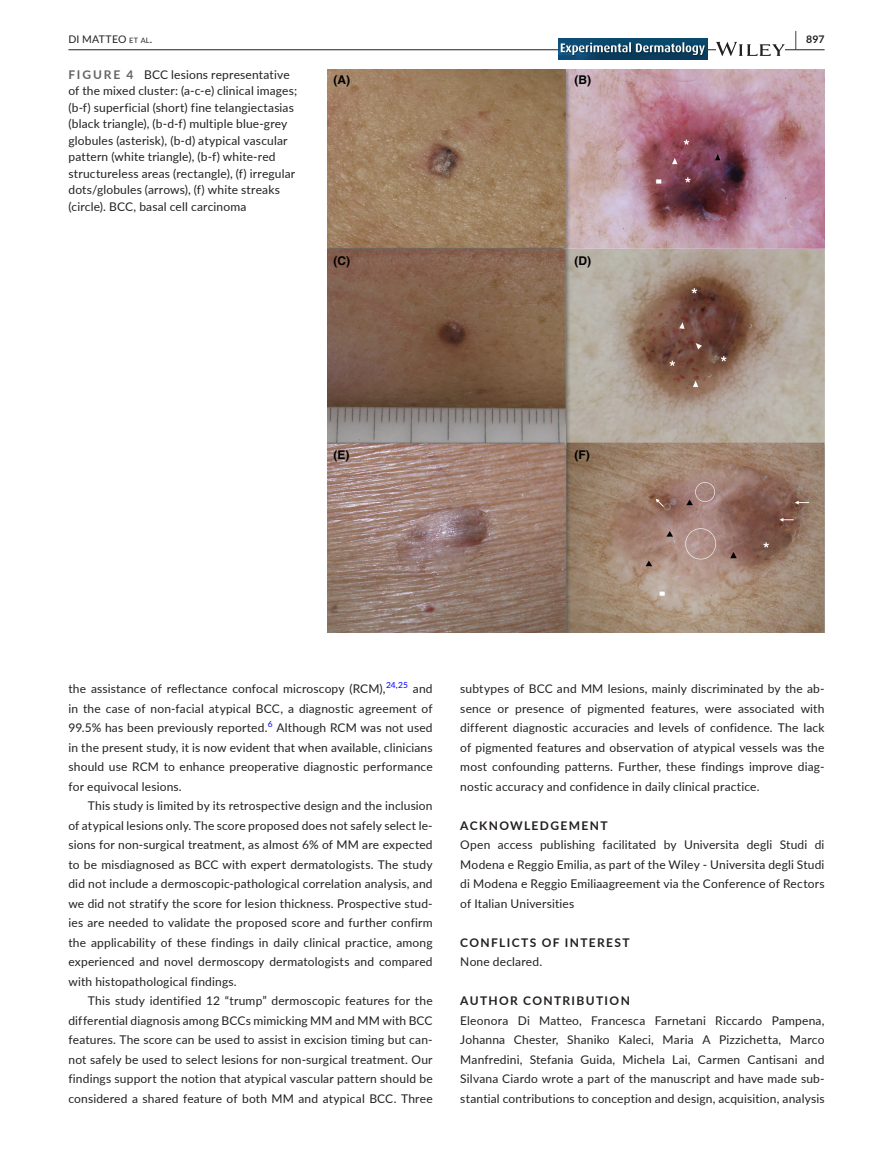
<style>
.page{position:relative;width:893px;height:1174px;background:#fff}
.page>*{position:absolute;margin:0;border:0;box-sizing:border-box;transform-origin:0 0}
.t1{font:12px/19.5px "Lato";letter-spacing:.015em;color:#231f20;text-align:justify}
.t2{font:700 12px "Lato";letter-spacing:.115em;color:#231f20}
.t3{font:700 12px "Helvetica";color:#000}
.t4{font:10.5px "Lato";letter-spacing:.02em;color:#231f20}
.t5{font:700 10.5px "Lato";color:#231f20}
.t6{font:8.4px "Lato";color:#00f}
.s1{font-size:7.35px}
.s2{font-size:19.5px}
.s3{font-weight:700;color:#636366}
</style>
<div class="page">
<hr style="left:68px;top:49px;width:756px;height:1px;background:#231f20">
<img style="left:559px;top:38px;width:149px;height:22px">
<svg style="left:716px;top:42px;width:69px;height:14px"></svg>
<img style="left:327px;top:69px;width:497px;height:563px">
<p class="t4" style="left:68px;top:31px;width:85px">DI MATTEO <span class="s1">et al</span>.</p>
<p class="t5" style="left:795px;top:31px;width:31px"><span class="s2">|</span> 897</p>
<p class="t1" style="left:68px;top:66px;width:230px;line-height:16.5px;text-align:left"><span class="s3">FIGURE 4</span> BCC lesions representative of the mixed cluster: (a-c-e) clinical images; (b-f) superficial (short) fine telangiectasias (black triangle), (b-d-f) multiple blue-grey globules (asterisk), (b-d) atypical vascular pattern (white triangle), (b-f) white-red structureless areas (rectangle), (f) irregular dots/globules (arrows), (f) white streaks (circle). BCC, basal cell carcinoma</p>
<p class="t3" style="left:334px;top:72px;width:18px">(A)</p>
<p class="t3" style="left:575px;top:72px;width:18px">(B)</p>
<p class="t3" style="left:334px;top:253px;width:18px">(C)</p>
<p class="t3" style="left:575px;top:253px;width:18px">(D)</p>
<p class="t3" style="left:334px;top:447px;width:17px">(E)</p>
<p class="t3" style="left:575px;top:447px;width:17px">(F)</p>
<p class="t1" style="left:68px;top:678px;width:319px">the assistance of reflectance confocal microscopy (RCM),</p>
<p class="t6" style="left:386px;top:679px;width:24px">24,25</p>
<p class="t1" style="left:68px;top:678px;width:366px;text-indent:344px">and in the case of non-facial atypical BCC, a diagnostic agreement of 99.5% has been previously reported.</p>
<p class="t6" style="left:268px;top:718px;width:6px">6</p>
<p class="t1" style="left:68px;top:717px;width:366px;text-indent:208px">Although RCM was not used in the present study, it is now evident that when available, clinicians should use RCM to enhance preoperative diagnostic performance for equivocal lesions.</p>
<p class="t1" style="left:68px;top:795px;width:366px;text-indent:20px">This study is limited by its retrospective design and the inclusion of atypical lesions only. The score proposed does not safely select le&shy;sions for non-surgical treatment, as almost 6% of MM are expected to be misdiagnosed as BCC with expert dermatologists. The study did not include a dermoscopic-pathological correlation analysis, and we did not stratify the score for lesion thickness. Prospective stud&shy;ies are needed to validate the proposed score and further confirm the applicability of these findings in daily clinical practice, among experienced and novel dermoscopy dermatologists and compared with histopathological findings.</p>
<p class="t1" style="left:68px;top:990px;width:366px;text-indent:20px">This study identified 12 “trump” dermoscopic features for the differential diagnosis among BCCs mimicking MM and MM with BCC features. The score can be used to assist in excision timing but can&shy;not safely be used to select lesions for non-surgical treatment. Our findings support the notion that atypical vascular pattern should be considered a shared feature of both MM and atypical BCC. Three</p>
<p class="t1" style="left:460px;top:678px;width:366px">subtypes of BCC and MM lesions, mainly discriminated by the ab&shy;sence or presence of pigmented features, were associated with different diagnostic accuracies and levels of confidence. The lack of pigmented features and observation of atypical vessels was the most confounding patterns. Further, these findings improve diag&shy;nostic accuracy and confidence in daily clinical practice.</p>
<p class="t2" style="left:460px;top:816px;width:149px">ACKNOWLEDGEMENT</p>
<p class="t1" style="left:460px;top:834px;width:366px">Open access publishing facilitated by Universita degli Studi di Modena e Reggio Emilia, as part of the Wiley - Universita degli Studi di Modena e Reggio Emiliaagreement via the Conference of Rectors of Italian Universities</p>
<p class="t2" style="left:460px;top:933px;width:171px">CONFLICTS OF INTEREST</p>
<p class="t1" style="left:460px;top:951px;width:83px">None declared.</p>
<p class="t2" style="left:460px;top:992px;width:171px">AUTHOR CONTRIBUTION</p>
<p class="t1" style="left:460px;top:1010px;width:366px">Eleonora Di Matteo, Francesca Farnetani Riccardo Pampena, Johanna Chester, Shaniko Kaleci, Maria A Pizzichetta, Marco Manfredini, Stefania Guida, Michela Lai, Carmen Cantisani and Silvana Ciardo wrote a part of the manuscript and have made sub&shy;stantial contributions to conception and design, acquisition, analysis</p>
</div>
